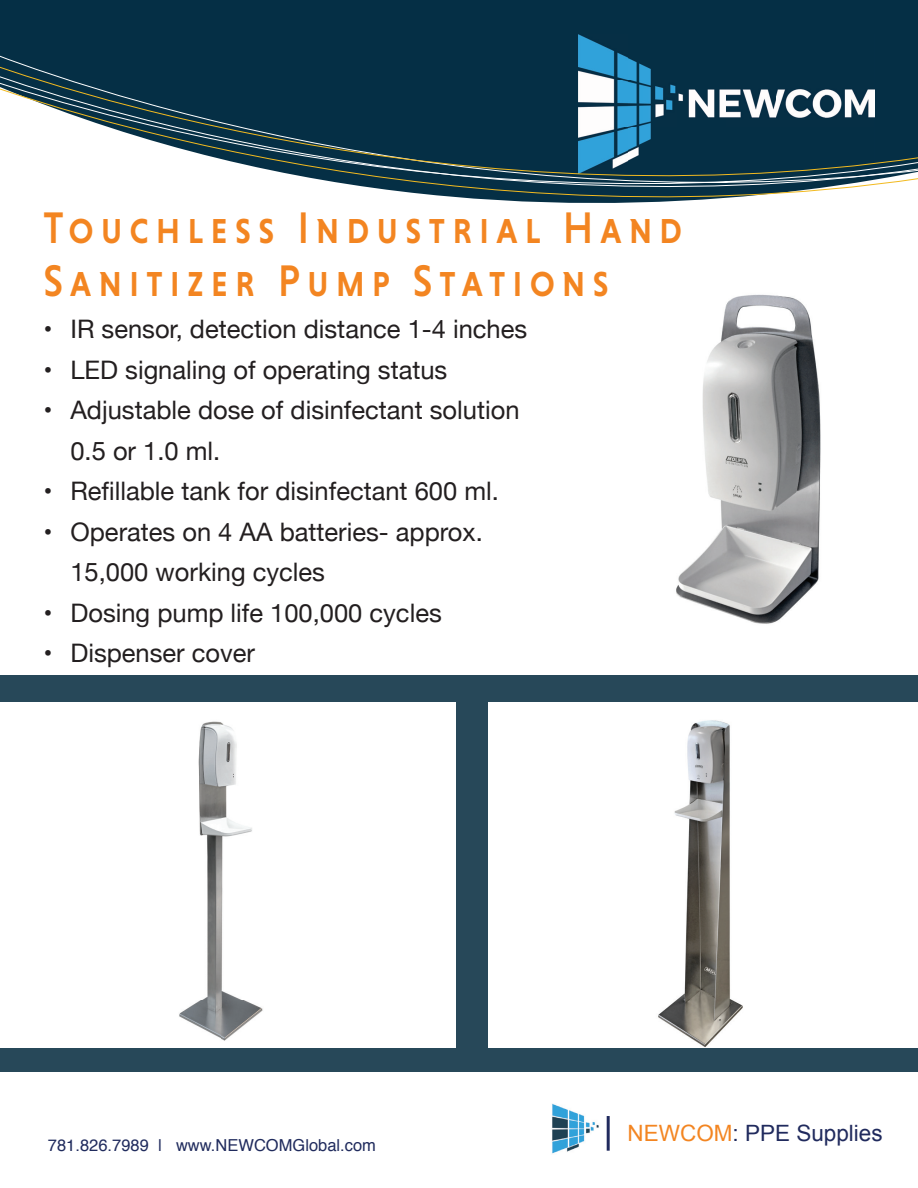
<style>
.page{position:relative;width:918px;height:1188px;background:#fff}
.page>*{position:absolute;margin:0;border:0;box-sizing:border-box;transform-origin:0 0}
.t1{font:45px/52.5px "Niveau Grotesk Medium Small Caps";letter-spacing:.17em;color:#f38521;scale:.9 1}
.t2{font:25.5px/40.5px "Helvetica Neue";color:#231f20}
.t3{font:22.5px "Arial";color:#202a5d}
.t4{font:16.5px "Helvetica";color:#202b5d}
.s1{color:#f38521}
</style>
<div class="page">
<div style="left:0;top:675px;width:918px;height:396px;background:#274859"></div>
<img style="left:552px;top:1103px;width:47px;height:51px">
<hr style="left:607px;top:1116px;width:3px;height:35px;background:#202a5d">
<div style="left:0;top:702px;width:455px;height:346px;background:#fff"></div>
<img style="left:179px;top:721px;width:84px;height:320px">
<img style="left:676px;top:294px;width:145px;height:330px">
<div style="left:488px;top:702px;width:430px;height:346px;background:#fff"></div>
<img style="left:658px;top:720px;width:85px;height:327px">
<div style="left:0;top:0;width:918px;height:46px;background:#052f45"></div>
<div style="left:579px;top:34px;width:296px;height:12px;background:#052f45"></div>
<div style="left:0;top:46px;width:918px;height:8px;background:#052f45"></div>
<svg style="left:0;top:54px;width:918px;height:149px"></svg>
<h1 class="t1" style="left:43px;top:201px;width:712px">Touchless Industrial Hand<br>Sanitizer Pump Stations</h1>
<p class="t2" style="left:43px;top:310px;width:485px">• IR sensor, detection distance 1-4 inches</p>
<p class="t2" style="left:43px;top:351px;width:405px">• LED signaling of operating status</p>
<p class="t2" style="left:70px;top:391px;width:451px;text-indent:-27px">• Adjustable dose of disinfectant solution<br>0.5 or 1.0 ml.</p>
<p class="t2" style="left:43px;top:472px;width:457px">• Refillable tank for disinfectant 600 ml.</p>
<p class="t2" style="left:70px;top:513px;width:414px;text-indent:-27px">• Operates on 4 AA batteries- approx.<br>15,000 working cycles</p>
<p class="t2" style="left:43px;top:594px;width:400px">• Dosing pump life 100,000 cycles</p>
<p class="t2" style="left:43px;top:634px;width:213px">• Dispenser cover</p>
<p class="t4" style="left:48px;top:1133px;width:330px">781.826.7989 | www.NEWCOMGlobal.com</p>
<p class="t3" style="left:628px;top:1119px;width:257px"><span class="s1">NEWCOM</span>: PPE Supplies</p>
</div>
